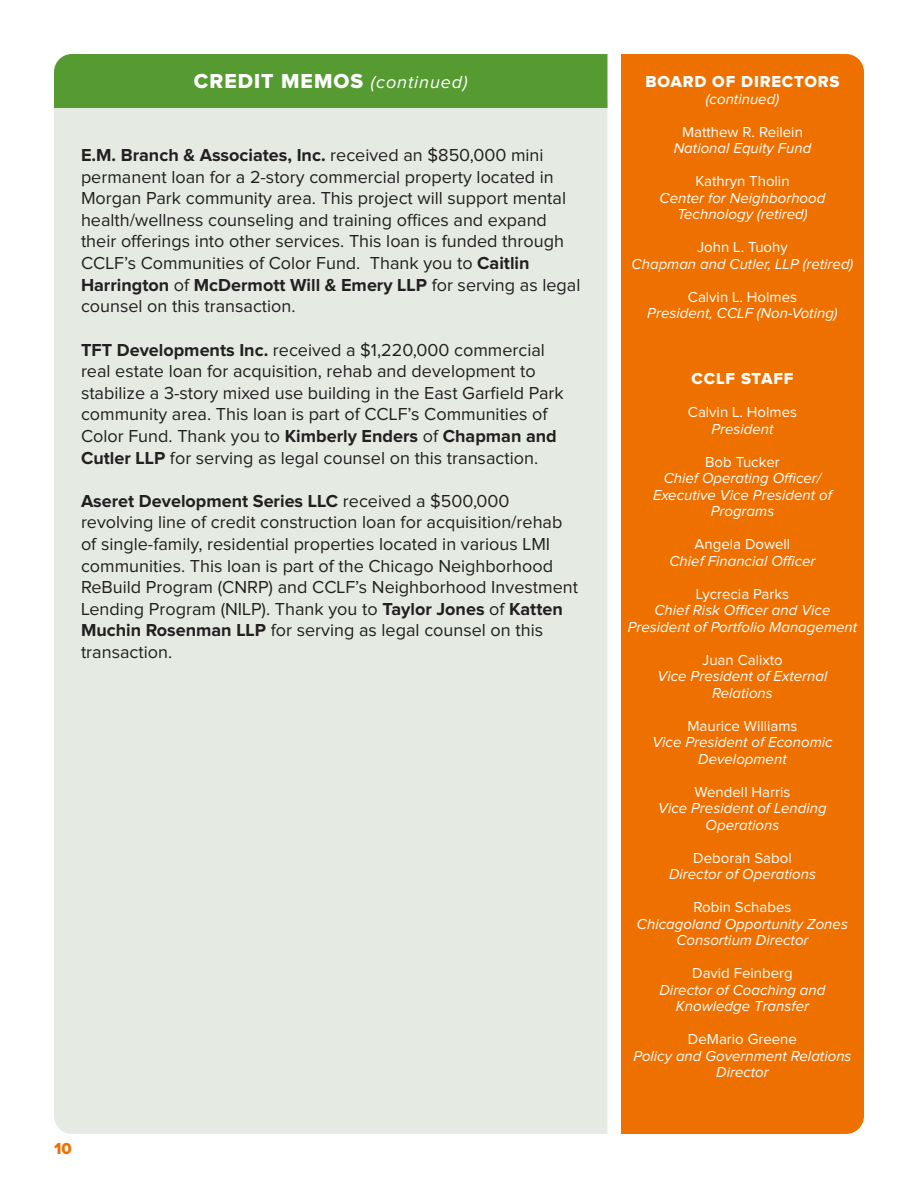
<style>
.page{position:relative;width:918px;height:1188px;background:#fff}
.page>*{position:absolute;margin:0;border:0;box-sizing:border-box;transform-origin:0 0}
.t1{font:21px "Proxima Nova Extrabld";letter-spacing:.05em;color:#fff}
.t2{font:18px/21.6px "Proxima Nova";color:#231f20}
.t3{font:16.5px "Proxima Nova Extrabld";letter-spacing:.05em;color:#fff}
.t4{font:16.5px "Proxima Nova Extrabld";color:#ee7100}
.t5{font:italic 15px/16.5px "Proxima Nova";color:#fff;text-align:center}
.t6{font:15px "Proxima Nova";color:#fff}
.s1{font-family:"Proxima Nova";font-style:italic;font-size:18px}
.s2{font-weight:700}
</style>
<div class="page">
<div style="left:54px;top:108px;width:554px;height:1026px;background:#e5ebe3"></div>
<div style="left:54px;top:54px;width:554px;height:54px;background:#569b32"></div>
<div style="left:621px;top:54px;width:243px;height:1080px;background:#ee7100"></div>
<p class="t1" style="left:194px;top:72px;width:275px">CREDIT MEMOS <span class="s1">(continued)</span></p>
<p class="t3" style="left:645px;top:74px;width:196px">BOARD OF DIRECTORS</p>
<p class="t5" style="left:706px;top:91px;width:75px">(continued)</p>
<p class="t6" style="left:682px;top:125px;width:122px">Matthew R. Reilein</p>
<p class="t5" style="left:674px;top:141px;width:139px">National Equity Fund</p>
<p class="t6" style="left:695px;top:174px;width:96px">Kathryn Tholin</p>
<p class="t5" style="left:660px;top:190px;width:167px">Center for Neighborhood<br>Technology (retired)</p>
<p class="t6" style="left:697px;top:240px;width:92px">John L. Tuohy</p>
<p class="t5" style="left:632px;top:256px;width:223px">Chapman and Cutler, LLP (retired)</p>
<p class="t6" style="left:688px;top:290px;width:111px">Calvin L. Holmes</p>
<p class="t5" style="left:647px;top:306px;width:192px">President, CCLF (Non-Voting)</p>
<p class="t2" style="left:81px;top:145px;width:501px"><span class="s2">E.M. Branch &amp; Associates, Inc.</span> received an $850,000 mini permanent loan for a 2-story commercial property located in Morgan Park community area. This project will support mental health/wellness counseling and training offices and expand their offerings into other services. This loan is funded through CCLF’s Communities of Color Fund. Thank you to <span class="s2">Caitlin Harrington</span> of <span class="s2">McDermott Will &amp; Emery LLP</span> for serving as legal counsel on this transaction.</p>
<p class="t2" style="left:81px;top:339px;width:484px"><span class="s2">TFT Developments Inc.</span> received a $1,220,000 commercial real estate loan for acquisition, rehab and development to stabilize a 3-story mixed use building in the East Garfield Park community area. This loan is part of CCLF’s Communities of Color Fund. Thank you to <span class="s2">Kimberly Enders</span> of <span class="s2">Chapman and Cutler LLP</span> for serving as legal counsel on this transaction.</p>
<p class="t2" style="left:81px;top:491px;width:499px"><span class="s2">Aseret Development Series LLC</span> received a $500,000 revolving line of credit construction loan for acquisition/rehab of single-family, residential properties located in various LMI communities. This loan is part of the Chicago Neighborhood ReBuild Program (CNRP) and CCLF’s Neighborhood Investment Lending Program (NILP). Thank you to <span class="s2">Taylor Jones</span> of <span class="s2">Katten Muchin Rosenman LLP</span> for serving as legal counsel on this transaction.</p>
<p class="t3" style="left:692px;top:371px;width:103px">CCLF STAFF</p>
<p class="t6" style="left:688px;top:405px;width:111px">Calvin L. Holmes</p>
<p class="t5" style="left:711px;top:421px;width:64px">President</p>
<p class="t6" style="left:705px;top:455px;width:76px">Bob Tucker</p>
<p class="t5" style="left:664px;top:471px;width:159px">Chief Operating Officer/</p>
<p class="t5" style="left:653px;top:487px;width:180px">Executive Vice President of<br>Programs</p>
<p class="t6" style="left:695px;top:537px;width:97px">Angela Dowell</p>
<p class="t5" style="left:669px;top:553px;width:148px">Chief Financial Officer</p>
<p class="t6" style="left:696px;top:587px;width:95px">Lycrecia Parks</p>
<p class="t5" style="left:628px;top:603px;width:231px">Chief Risk Officer and Vice<br>President of Portfolio Management</p>
<p class="t6" style="left:702px;top:653px;width:82px">Juan Calixto</p>
<p class="t5" style="left:658px;top:669px;width:171px">Vice President of External<br>Relations</p>
<p class="t6" style="left:687px;top:719px;width:112px">Maurice Williams</p>
<p class="t5" style="left:652px;top:735px;width:182px">Vice President of Economic<br>Development</p>
<p class="t6" style="left:695px;top:785px;width:97px">Wendell Harris</p>
<p class="t5" style="left:658px;top:801px;width:170px">Vice President of Lending<br>Operations</p>
<p class="t6" style="left:693px;top:851px;width:100px">Deborah Sabol</p>
<p class="t5" style="left:669px;top:867px;width:148px">Director of Operations</p>
<p class="t6" style="left:694px;top:900px;width:99px">Robin Schabes</p>
<p class="t5" style="left:637px;top:916px;width:213px">Chicagoland Opportunity Zones<br>Consortium Director</p>
<p class="t6" style="left:692px;top:966px;width:102px">David Feinberg</p>
<p class="t5" style="left:659px;top:982px;width:168px">Director of Coaching and<br>Knowledge Transfer</p>
<p class="t6" style="left:688px;top:1032px;width:111px">DeMario Greene</p>
<p class="t5" style="left:633px;top:1048px;width:220px">Policy and Government Relations<br>Director</p>
<p class="t4" style="left:54px;top:1141px;width:19px">10</p>
</div>
